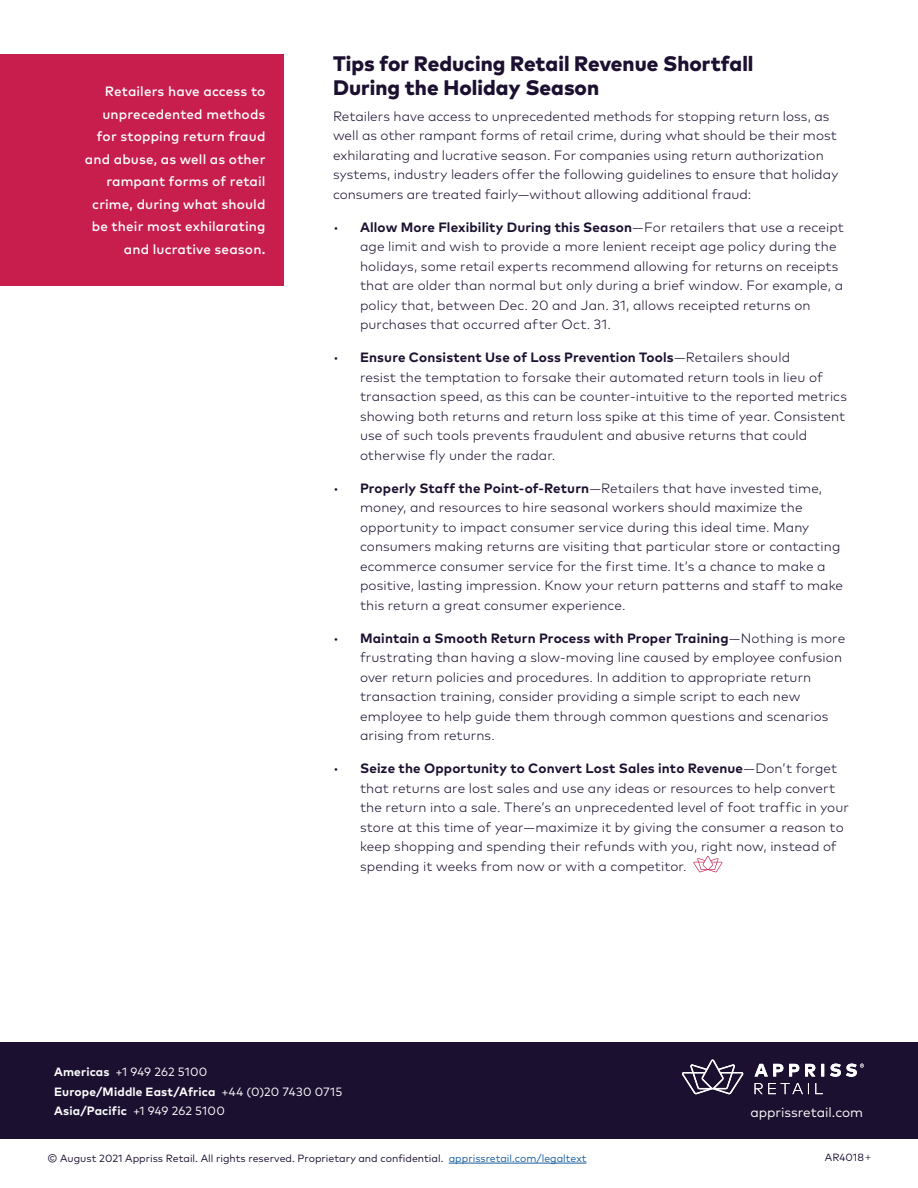
<style>
.page{position:relative;width:918px;height:1188px;background:#fff}
.page>*{position:absolute;margin:0;border:0;box-sizing:border-box;transform-origin:0 0}
.Subhead_1{font:800 21px/24px "Mark OT";color:#1c1030}
.Body_1{font:300 13.5px/19.5px "Mark OT";letter-spacing:.005em;color:#1c1030}
.Quote_Body{font:500 13.5px/22.5px "Mark OT";letter-spacing:.01em;color:#fff;text-align:right}
.t1{font:13.5px "Mark OT";color:#fff}
.t2{font:700 12px/19.5px "Mark OT";letter-spacing:.015em;color:#fff}
.t3{font:10.5px "Mark OT";color:#1c1030}
.s1{font-weight:700}
.s2{font-weight:400}
.s3{color:#175d9e}
.s4{font-family:"Minion Pro";color:#1c1232}
</style>
<div class="page">
<div style="left:0;top:1043px;width:918px;height:96px;background:#1c1030"></div>
<svg style="left:755px;top:1064px;width:109px;height:13px"></svg>
<svg style="left:682px;top:1060px;width:62px;height:35px"></svg>
<svg style="left:755px;top:1083px;width:68px;height:11px"></svg>
<hr style="left:449px;top:1163px;width:137px;height:1px;background:#175d9e">
<svg style="left:693px;top:856px;width:30px;height:16px"></svg>
<div style="left:0;top:54px;width:284px;height:231px;background:#c71e4e"></div>
<p class="Quote_Body" style="left:85px;top:80px;width:182px">Retailers have access to unprecedented methods for stopping return fraud and abuse, as well as other rampant forms of retail crime, during what should be their most exhilarating and lucrative season.</p>
<p class="Subhead_1" style="left:333px;top:51px;width:422px">Tips for Reducing Retail Revenue Shortfall<br>During the Holiday Season</p>
<p class="Body_1" style="left:333px;top:106px;width:507px">Retailers have access to unprecedented methods for stopping return loss, as well as other rampant forms of retail crime, during what should be their most exhilarating and lucrative season. For companies using return authorization systems, industry leaders offer the following guidelines to ensure that holiday consumers are treated fairly—without allowing additional fraud:</p>
<p class="Body_1" style="left:360px;top:217px;width:485px;text-indent:-27px">• <span class="s1">Allow More Flexibility During this Season</span>—For retailers that use a receipt age limit and wish to provide a more lenient receipt age policy during the holidays, some retail experts recommend allowing for returns on receipts that are older than normal but only during a brief window. For example, a policy that, between Dec. 20 and Jan. 31, allows receipted returns on purchases that occurred after Oct. 31.</p>
<p class="Body_1" style="left:360px;top:348px;width:489px;text-indent:-27px">• <span class="s1">Ensure Consistent Use of Loss Prevention Tools</span>—Retailers should<br>resist the temptation to forsake their automated return tools in lieu of transaction speed, as this can be counter-intuitive to the reported metrics showing both returns and return loss spike at this time of year. Consistent use of such tools prevents fraudulent and abusive returns that could otherwise fly under the radar.</p>
<p class="Body_1" style="left:360px;top:478px;width:485px;text-indent:-27px">• <span class="s1">Properly Staff the Point-of-Return</span>—Retailers that have invested time, money, and resources to hire seasonal workers should maximize the opportunity to impact consumer service during this ideal time. Many consumers making returns are visiting that particular store or contacting ecommerce consumer service for the first time. It’s a chance to make a positive, lasting impression. Know your return patterns and staff to make this return a great consumer experience.</p>
<p class="Body_1" style="left:360px;top:628px;width:487px;text-indent:-27px">• <span class="s1">Maintain a Smooth Return Process with Proper Training</span>—Nothing is more frustrating than having a slow-moving line caused by employee confusion over return policies and procedures. In addition to appropriate return transaction training, consider providing a simple script to each new employee to help guide them through common questions and scenarios arising from returns.</p>
<p class="Body_1" style="left:360px;top:759px;width:490px;text-indent:-27px">• <span class="s1">Seize the Opportunity to Convert Lost Sales into Revenue</span>—Don’t forget that returns are lost sales and use any ideas or resources to help convert the return into a sale. There’s an unprecedented level of foot traffic in your store at this time of year—maximize it by giving the consumer a reason to keep shopping and spending their refunds with you, right now, instead of spending it weeks from now or with a competitor.</p>
<p class="t2" style="left:54px;top:1062px;width:290px">Americas <span class="s2">+1 949 262 5100<br></span>Europe/Middle East/Africa <span class="s2">+44 (0)20 7430 0715<br></span>Asia/Pacific <span class="s2">+1 949 262 5100</span></p>
<p class="t1" style="left:750px;top:1104px;width:114px">apprissretail.com</p>
<p class="t3" style="left:48px;top:1152px;width:540px">© August 2021 Appriss Retail. All rights reserved. Proprietary and confidential. <span class="s3">apprissretail.com/legaltext</span></p>
<p class="t3" style="left:825px;top:1151px;width:48px">AR4018<span class="s4">+</span></p>
</div>
